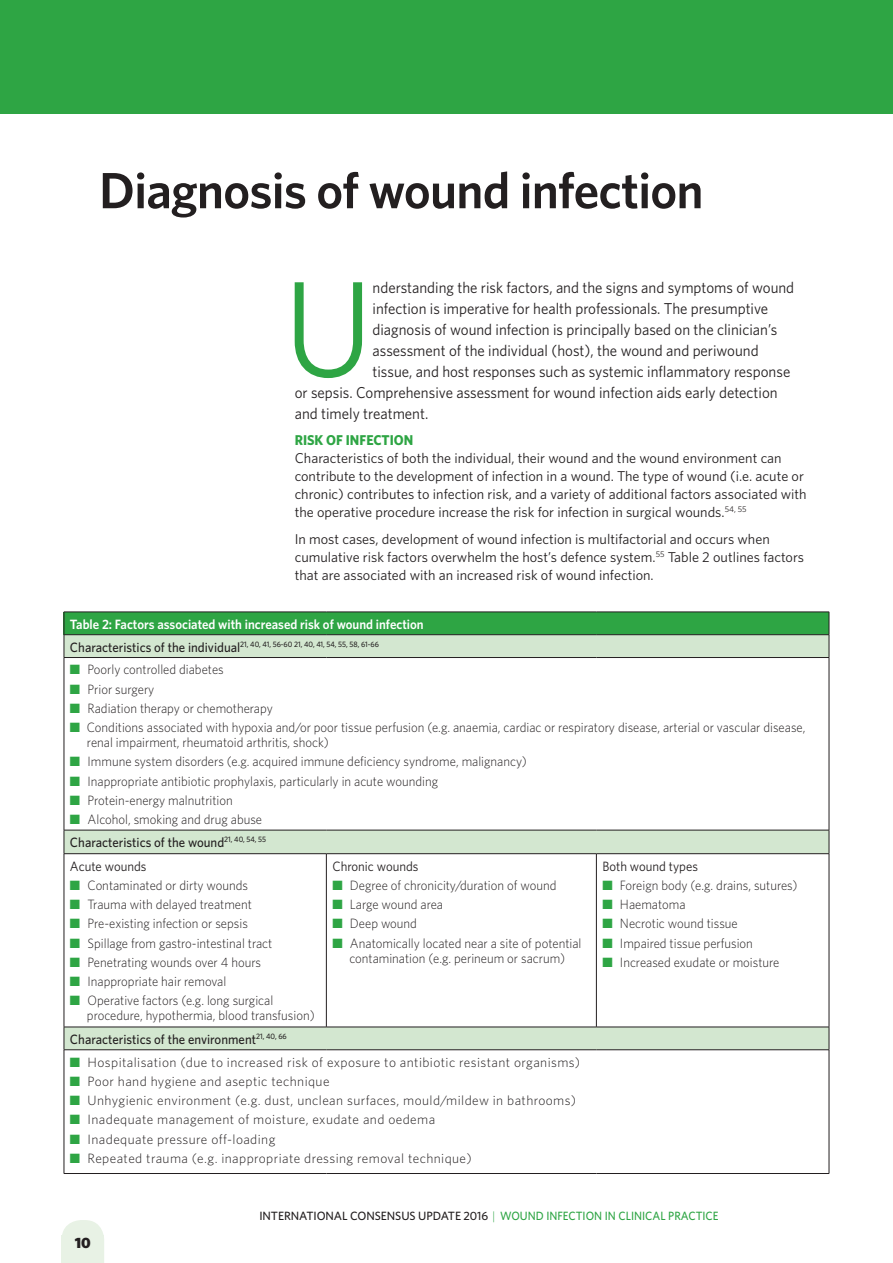
<style>
.page{position:relative;width:893px;height:1263px;background:#fff}
.page>*{position:absolute;margin:0;border:0;box-sizing:border-box;transform-origin:0 0}
.t1{font:136.65px "Whitney";color:#2ea544;scale:.95 1}
.t2{font:600 51px "Whitney";letter-spacing:-.015em;color:#231f20}
.t3{font:15.75px "Whitney";color:#231f20;scale:.95 1}
.t4{font:900 15px "Whitney";color:#231f20}
.t5{font:14.25px/18px "Whitney";color:#231f20}
.t6{font:700 14.25px "Whitney";color:#2ea544;scale:.95 1}
.t7{font:300 13.5px/15px "Whitney";color:#231f20;scale:.95 1}
.t8{font:300 13.5px "Whitney";letter-spacing:.03em;color:#231f20}
.t9{font:600 13.5px "Whitney";color:#fff;scale:.95 1}
.t10{font:500 13.5px "Whitney";color:#231f20;scale:.95 1}
.t11{font:13.5px "Whitney";color:#231f20;scale:.95 1}
.t12{font:500 12px "Whitney";letter-spacing:-.005em;color:#231f20}
.t13{font:500 7.8px "Whitney";color:#231f20;scale:.95 1}
.s1{font-size:13.5px}
.s2{color:#2ea544}
.s3{font-weight:500}
.s4{font-weight:400}
.s5{font-weight:300;color:#2ea544}
</style>
<div class="page">
<div style="left:0;top:0;width:893px;height:113px;background:#2ea544"></div>
<svg style="left:62px;top:1220px;width:42px;height:16px"></svg>
<div style="left:62px;top:1236px;width:42px;height:27px;background:#e8f2e5"></div>
<div style="left:64px;top:612px;width:765px;height:23px;background:#2ea544"></div>
<svg style="left:65px;top:635px;width:764px;height:414px"></svg>
<hr style="left:64px;top:612px;width:262px;height:1px;background:#231f20">
<hr style="left:326px;top:612px;width:270px;height:1px;background:#231f20">
<hr style="left:596px;top:612px;width:233px;height:1px;background:#231f20">
<hr style="left:64px;top:634px;width:262px;height:1px;background:#231f20">
<svg style="left:64px;top:612px;width:1px;height:45px"></svg>
<hr style="left:326px;top:634px;width:270px;height:1px;background:#231f20">
<hr style="left:596px;top:634px;width:233px;height:1px;background:#231f20">
<svg style="left:829px;top:612px;width:1px;height:45px"></svg>
<hr style="left:64px;top:657px;width:262px;height:1px;background:#231f20">
<hr style="left:64px;top:658px;width:1px;height:172px;background:#231f20">
<hr style="left:326px;top:657px;width:270px;height:1px;background:#231f20">
<hr style="left:596px;top:657px;width:233px;height:1px;background:#231f20">
<hr style="left:829px;top:658px;width:1px;height:172px;background:#231f20">
<hr style="left:64px;top:830px;width:262px;height:1px;background:#231f20">
<svg style="left:64px;top:830px;width:1px;height:23px"></svg>
<hr style="left:326px;top:830px;width:270px;height:1px;background:#231f20">
<hr style="left:596px;top:830px;width:233px;height:1px;background:#231f20">
<svg style="left:829px;top:830px;width:1px;height:23px"></svg>
<hr style="left:64px;top:853px;width:262px;height:1px;background:#231f20">
<hr style="left:64px;top:854px;width:1px;height:173px;background:#231f20">
<hr style="left:326px;top:853px;width:270px;height:1px;background:#231f20">
<hr style="left:326px;top:854px;width:1px;height:173px;background:#231f20">
<hr style="left:596px;top:853px;width:233px;height:1px;background:#231f20">
<hr style="left:596px;top:854px;width:1px;height:173px;background:#231f20">
<hr style="left:829px;top:854px;width:1px;height:173px;background:#231f20">
<hr style="left:64px;top:1027px;width:262px;height:1px;background:#231f20">
<svg style="left:64px;top:1027px;width:1px;height:22px"></svg>
<hr style="left:326px;top:1027px;width:270px;height:1px;background:#231f20">
<hr style="left:596px;top:1027px;width:233px;height:1px;background:#231f20">
<svg style="left:829px;top:1027px;width:1px;height:22px"></svg>
<hr style="left:64px;top:1049px;width:262px;height:1px;background:#231f20">
<hr style="left:64px;top:1050px;width:1px;height:123px;background:#231f20">
<hr style="left:326px;top:1049px;width:270px;height:1px;background:#231f20">
<hr style="left:596px;top:1049px;width:233px;height:1px;background:#231f20">
<hr style="left:829px;top:1050px;width:1px;height:123px;background:#231f20">
<hr style="left:64px;top:1173px;width:262px;height:1px;background:#231f20">
<hr style="left:326px;top:1173px;width:270px;height:1px;background:#231f20">
<hr style="left:596px;top:1173px;width:233px;height:1px;background:#231f20">
<h2 class="t2" style="left:99px;top:160px;width:606px">Diagnosis of wound infection</h2>
<h1 class="t1" style="left:284px;top:248px;width:95px">U</h1>
<p class="t3" style="left:373px;top:278px;width:445px">nderstanding the risk factors, and the signs and symptoms of wound</p>
<p class="t3" style="left:373px;top:299px;width:418px">infection is imperative for health professionals. The presumptive</p>
<p class="t3" style="left:373px;top:320px;width:428px">diagnosis of wound infection is principally based on the clinician’s</p>
<p class="t3" style="left:373px;top:341px;width:408px">assessment of the individual (host), the wound and periwound</p>
<p class="t3" style="left:373px;top:362px;width:441px">tissue, and host responses such as systemic inflammatory response</p>
<p class="t3" style="left:295px;top:383px;width:510px">or sepsis. Comprehensive assessment for wound infection aids early detection</p>
<p class="t3" style="left:295px;top:404px;width:142px">and timely treatment.</p>
<p class="t6" style="left:295px;top:431px;width:126px">RISK OF INFECTION</p>
<p class="t5" style="left:295px;top:449px;width:513px">Characteristics of both the individual, their wound and the wound environment can contribute to the development of infection in a wound. The type of wound (i.e. acute or chronic) contributes to infection risk, and a variety of additional factors associated with the operative procedure increase the risk for infection in surgical wounds.<sup>54,</sup> <sup>55</sup></p>
<p class="t5" style="left:295px;top:529px;width:511px">In most cases, development of wound infection is multifactorial and occurs when cumulative risk factors overwhelm the host’s defence system.<sup>55</sup> Table 2 outlines factors that are associated with an increased risk of wound infection.</p>
<p class="t9" style="left:70px;top:616px;width:374px">Table 2: Factors associated with increased risk of wound infection</p>
<p class="t13" style="left:70px;top:640px;width:327px"><span class="s1">Characteristics of the individual</span>21, 40, 41, 56-60 21, 40, 41, 54, 55, 58, 61-66</p>
<p class="t7" style="left:70px;top:662px;width:163px"><span class="s2">■</span> Poorly controlled diabetes</p>
<p class="t7" style="left:70px;top:681px;width:90px"><span class="s2">■</span> Prior surgery</p>
<p class="t7" style="left:70px;top:700px;width:215px"><span class="s2">■</span> Radiation therapy or chemotherapy</p>
<p class="t7" style="left:87px;top:720px;width:758px;text-indent:-17px"><span class="s2">■</span> Conditions associated with hypoxia and/or poor tissue perfusion (e.g. anaemia, cardiac or respiratory disease, arterial or vascular disease, renal impairment, rheumatoid arthritis, shock)</p>
<p class="t7" style="left:70px;top:754px;width:483px"><span class="s2">■</span> Immune system disorders (e.g. acquired immune deficiency syndrome, malignancy)</p>
<p class="t7" style="left:70px;top:773px;width:389px"><span class="s2">■</span> Inappropriate antibiotic prophylaxis, particularly in acute wounding</p>
<p class="t7" style="left:70px;top:792px;width:173px"><span class="s2">■</span> Protein-energy malnutrition</p>
<p class="t7" style="left:70px;top:807px;width:208px;line-height:23.2px"><span class="s2">■</span> Alcohol, smoking and drug abuse<br><span class="s3">Characteristics of the wound</span><sup>21,</sup> <sup>40,</sup> <sup>54,</sup> <sup>55<br></sup><span class="s4">Acute wounds</span></p>
<p class="t7" style="left:70px;top:877px;width:189px"><span class="s2">■</span> Contaminated or dirty wounds</p>
<p class="t7" style="left:70px;top:896px;width:193px"><span class="s2">■</span> Trauma with delayed treatment</p>
<p class="t7" style="left:70px;top:916px;width:189px"><span class="s2">■</span> Pre-existing infection or sepsis</p>
<p class="t7" style="left:70px;top:935px;width:214px"><span class="s2">■</span> Spillage from gastro-intestinal tract</p>
<p class="t7" style="left:70px;top:954px;width:203px"><span class="s2">■</span> Penetrating wounds over 4 hours</p>
<p class="t7" style="left:70px;top:973px;width:166px"><span class="s2">■</span> Inappropriate hair removal</p>
<p class="t7" style="left:87px;top:993px;width:241px;text-indent:-17px"><span class="s2">■</span> Operative factors (e.g. long surgical procedure, hypothermia, blood transfusion)</p>
<p class="t11" style="left:332px;top:858px;width:92px">Chronic wounds</p>
<p class="t7" style="left:332px;top:877px;width:237px"><span class="s2">■</span> Degree of chronicity/duration of wound</p>
<p class="t7" style="left:332px;top:896px;width:118px"><span class="s2">■</span> Large wound area</p>
<p class="t7" style="left:332px;top:916px;width:91px"><span class="s2">■</span> Deep wound</p>
<p class="t7" style="left:332px;top:935px;width:264px;text-align:center"><span class="s2">■</span> Anatomically located near a site of potential contamination (e.g. perineum or sacrum)</p>
<p class="t11" style="left:602px;top:858px;width:102px">Both wound types</p>
<p class="t7" style="left:602px;top:877px;width:207px"><span class="s2">■</span> Foreign body (e.g. drains, sutures)</p>
<p class="t7" style="left:602px;top:896px;width:89px"><span class="s2">■</span> Haematoma</p>
<p class="t7" style="left:602px;top:916px;width:144px"><span class="s2">■</span> Necrotic wound tissue</p>
<p class="t7" style="left:602px;top:935px;width:160px"><span class="s2">■</span> Impaired tissue perfusion</p>
<p class="t7" style="left:602px;top:954px;width:188px"><span class="s2">■</span> Increased exudate or moisture</p>
<p class="t10" style="left:70px;top:1031px;width:230px">Characteristics of the environment<sup>21,</sup> <sup>40,</sup> <sup>66</sup></p>
<p class="t8" style="left:70px;top:1054px;width:512px"><span class="s2">■</span> Hospitalisation (due to increased risk of exposure to antibiotic resistant organisms)</p>
<p class="t8" style="left:70px;top:1073px;width:261px"><span class="s2">■</span> Poor hand hygiene and aseptic technique</p>
<p class="t8" style="left:70px;top:1092px;width:508px"><span class="s2">■</span> Unhygienic environment (e.g. dust, unclean surfaces, mould/mildew in bathrooms)</p>
<p class="t8" style="left:70px;top:1112px;width:367px"><span class="s2">■</span> Inadequate management of moisture, exudate and oedema</p>
<p class="t8" style="left:70px;top:1131px;width:207px"><span class="s2">■</span> Inadequate pressure off-loading</p>
<p class="t8" style="left:70px;top:1150px;width:403px"><span class="s2">■</span> Repeated trauma (e.g. inappropriate dressing removal technique)</p>
<p class="t4" style="left:75px;top:1234px;width:18px">10</p>
<p class="t12" style="left:259px;top:1208px;width:461px">INTERNATIONAL CONSENSUS UPDATE 2016 <span class="s5">|</span> <span class="s2">WOUND INFECTION IN CLINICAL PRACTICE</span></p>
</div>
